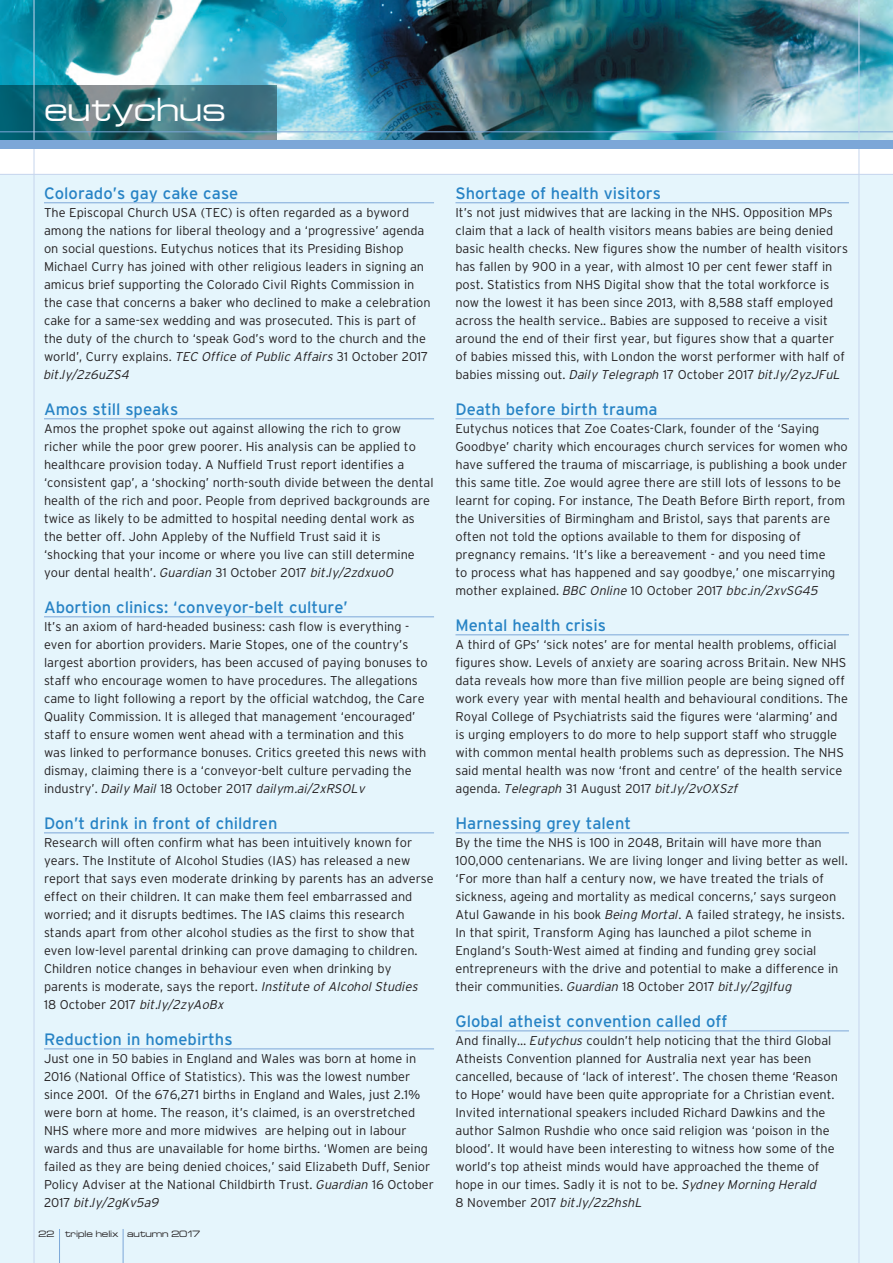
<style>
.page{position:relative;width:893px;height:1263px;background:#fff}
.page>*{position:absolute;margin:0;border:0;box-sizing:border-box;transform-origin:0 0}
.t1{font:30px "Euro Technic Ext";color:#fff}
.t2{font:16.5px "Interstate";color:#2783c5}
.t3{font:300 12.75px/18px "Interstate";color:#231f20}
.t4{font:8.25px "Euro Technic Ext";color:#231f20}
.s1{font-style:italic}
</style>
<div class="page">
<div style="left:0;top:174px;width:893px;height:1089px;background:#e5f5fc"></div>
<img style="left:0;top:0;width:893px;height:140px">
<img style="left:0;top:85px;width:276px;height:55px">
<hr style="left:0;top:131px;width:893px;height:1px;background:#7ca7d8">
<hr style="left:34px;top:0;width:1px;height:1263px;background:#c6d5ed">
<hr style="left:44px;top:203px;width:390px;height:1px;background:#7ca7d8">
<hr style="left:44px;top:419px;width:390px;height:1px;background:#7ca7d8">
<hr style="left:44px;top:617px;width:390px;height:1px;background:#7ca7d8">
<hr style="left:44px;top:833px;width:390px;height:1px;background:#7ca7d8">
<hr style="left:44px;top:1049px;width:390px;height:1px;background:#7ca7d8">
<hr style="left:455px;top:203px;width:394px;height:1px;background:#7ca7d8">
<hr style="left:455px;top:419px;width:394px;height:1px;background:#7ca7d8">
<hr style="left:455px;top:635px;width:394px;height:1px;background:#7ca7d8">
<hr style="left:455px;top:833px;width:394px;height:1px;background:#7ca7d8">
<hr style="left:455px;top:1031px;width:394px;height:1px;background:#7ca7d8">
<hr style="left:0;top:174px;width:893px;height:1px;background:#c6d5ed">
<hr style="left:858px;top:0;width:1px;height:1263px;background:#c6d5ed">
<hr style="left:123px;top:1229px;width:1px;height:34px;background:#7ca7d8">
<hr style="left:59px;top:1229px;width:1px;height:34px;background:#7ca7d8">
<div style="left:0;top:140px;width:893px;height:9px;background:#7ca7d8"></div>
<h1 class="t1" style="left:44px;top:93px;width:183px">eutychus</h1>
<p class="t2" style="left:44px;top:184px;width:196px">Colorado’s gay cake case</p>
<p class="t3" style="left:44px;top:204px;width:388px">The Episcopal Church USA (TEC) is often regarded as a byword among the nations for liberal theology and a ‘progressive’ agenda on social questions. Eutychus notices that its Presiding Bishop Michael Curry has joined with other religious leaders in signing an amicus brief supporting the Colorado Civil Rights Commission in the case that concerns a baker who declined to make a celebration cake for a same-sex wedding and was prosecuted. This is part of the duty of the church to ‘speak God’s word to the church and the world’, Curry explains. <span class="s1">TEC Office of Public Affairs</span> 31 October 2017 <span class="s1">bit.ly/2z6uZS4</span></p>
<p class="t2" style="left:44px;top:400px;width:136px">Amos still speaks</p>
<p class="t3" style="left:44px;top:420px;width:391px">Amos the prophet spoke out against allowing the rich to grow richer while the poor grew poorer. His analysis can be applied to healthcare provision today. A Nuffield Trust report identifies a ‘consistent gap’, a ‘shocking’ north-south divide between the dental health of the rich and poor. People from deprived backgrounds are twice as likely to be admitted to hospital needing dental work as the better off. John Appleby of the Nuffield Trust said it is ‘shocking that your income or where you live can still determine your dental health’. <span class="s1">Guardian</span> 31 October 2017 <span class="s1">bit.ly/2zdxuo0</span></p>
<p class="t2" style="left:44px;top:598px;width:305px">Abortion clinics: ‘conveyor-belt culture’</p>
<p class="t3" style="left:44px;top:618px;width:385px">It’s an axiom of hard-headed business: cash flow is everything - even for abortion providers. Marie Stopes, one of the country’s largest abortion providers, has been accused of paying bonuses to staff who encourage women to have procedures. The allegations came to light following a report by the official watchdog, the Care Quality Commission. It is alleged that management ‘encouraged’ staff to ensure women went ahead with a termination and this was linked to performance bonuses. Critics greeted this news with dismay, claiming there is a ‘conveyor-belt culture pervading the industry’. <span class="s1">Daily Mail</span> 18 October 2017 <span class="s1">dailym.ai/2xRSOLv</span></p>
<p class="t2" style="left:44px;top:814px;width:235px">Don’t drink in front of children</p>
<p class="t3" style="left:44px;top:834px;width:391px">Research will often confirm what has been intuitively known for years. The Institute of Alcohol Studies (IAS) has released a new report that says even moderate drinking by parents has an adverse effect on their children. It can make them feel embarrassed and worried; and it disrupts bedtimes. The IAS claims this research stands apart from other alcohol studies as the first to show that even low-level parental drinking can prove damaging to children.<br>Children notice changes in behaviour even when drinking by parents is moderate, says the report. <span class="s1">Institute of Alcohol Studies<br></span>18 October 2017 <span class="s1">bit.ly/2zyAoBx</span></p>
<p class="t2" style="left:44px;top:1030px;width:190px">Reduction in homebirths</p>
<p class="t3" style="left:44px;top:1050px;width:391px">Just one in 50 babies in England and Wales was born at home in 2016 (National Office of Statistics). This was the lowest number since 2001. Of the 676,271 births in England and Wales, just 2.1% were born at home. The reason, it’s claimed, is an overstretched NHS where more and more midwives are helping out in labour wards and thus are unavailable for home births. ‘Women are being failed as they are being denied choices,’ said Elizabeth Duff, Senior Policy Adviser at the National Childbirth Trust. <span class="s1">Guardian</span> 16 October 2017 <span class="s1">bit.ly/2gKv5a9</span></p>
<p class="t4" style="left:39px;top:1229px;width:163px">22 triple helix autumn 2017</p>
<p class="t2" style="left:455px;top:184px;width:207px">Shortage of health visitors</p>
<p class="t3" style="left:455px;top:204px;width:394px">It’s not just midwives that are lacking in the NHS. Opposition MPs claim that a lack of health visitors means babies are being denied basic health checks. New figures show the number of health visitors has fallen by 900 in a year, with almost 10 per cent fewer staff in post. Statistics from NHS Digital show that the total workforce is now the lowest it has been since 2013, with 8,588 staff employed across the health service.. Babies are supposed to receive a visit around the end of their first year, but figures show that a quarter of babies missed this, with London the worst performer with half of babies missing out. <span class="s1">Daily Telegraph</span> 17 October 2017 <span class="s1">bit.ly/2yzJFuL</span></p>
<p class="t2" style="left:455px;top:400px;width:204px">Death before birth trauma</p>
<p class="t3" style="left:455px;top:420px;width:394px">Eutychus notices that Zoe Coates-Clark, founder of the ‘Saying Goodbye’ charity which encourages church services for women who have suffered the trauma of miscarriage, is publishing a book under this same title. Zoe would agree there are still lots of lessons to be learnt for coping. For instance, The Death Before Birth report, from the Universities of Birmingham and Bristol, says that parents are often not told the options available to them for disposing of pregnancy remains. ‘It’s like a bereavement - and you need time<br>to process what has happened and say goodbye,’ one miscarrying mother explained. <span class="s1">BBC Online</span> 10 October 2017 <span class="s1">bbc.in/2xvSG45</span></p>
<p class="t2" style="left:455px;top:616px;width:152px">Mental health crisis</p>
<p class="t3" style="left:455px;top:636px;width:394px">A third of GPs’ ‘sick notes’ are for mental health problems, official figures show. Levels of anxiety are soaring across Britain. New NHS data reveals how more than five million people are being signed off work every year with mental health and behavioural conditions. The Royal College of Psychiatrists said the figures were ‘alarming’ and is urging employers to do more to help support staff who struggle with common mental health problems such as depression. The NHS said mental health was now ‘front and centre’ of the health service agenda. <span class="s1">Telegraph</span> 31 August 2017 <span class="s1">bit.ly/2vOXSzf</span></p>
<p class="t2" style="left:455px;top:814px;width:177px">Harnessing grey talent</p>
<p class="t3" style="left:455px;top:834px;width:394px">By the time the NHS is 100 in 2048, Britain will have more than 100,000 centenarians. We are living longer and living better as well. ‘For more than half a century now, we have treated the trials of sickness, ageing and mortality as medical concerns,’ says surgeon Atul Gawande in his book <span class="s1">Being Mortal</span>. A failed strategy, he insists.<br>In that spirit, Transform Aging has launched a pilot scheme in England’s South-West aimed at finding and funding grey social entrepreneurs with the drive and potential to make a difference in their communities. <span class="s1">Guardian</span> 18 October 2017 <span class="s1">bit.ly/2gjIfug</span></p>
<p class="t2" style="left:455px;top:1012px;width:274px">Global atheist convention called off</p>
<p class="t3" style="left:455px;top:1032px;width:384px">And finally… <span class="s1">Eutychus</span> couldn’t help noticing that the third Global Atheists Convention planned for Australia next year has been cancelled, because of ‘lack of interest’. The chosen theme ‘Reason to Hope’ would have been quite appropriate for a Christian event.<br>Invited international speakers included Richard Dawkins and the author Salmon Rushdie who once said religion was ‘poison in the blood’. It would have been interesting to witness how some of the world’s top atheist minds would have approached the theme of hope in our times. Sadly it is not to be. <span class="s1">Sydney Morning Herald<br></span>8 November 2017 <span class="s1">bit.ly/2z2hshL</span></p>
</div>
